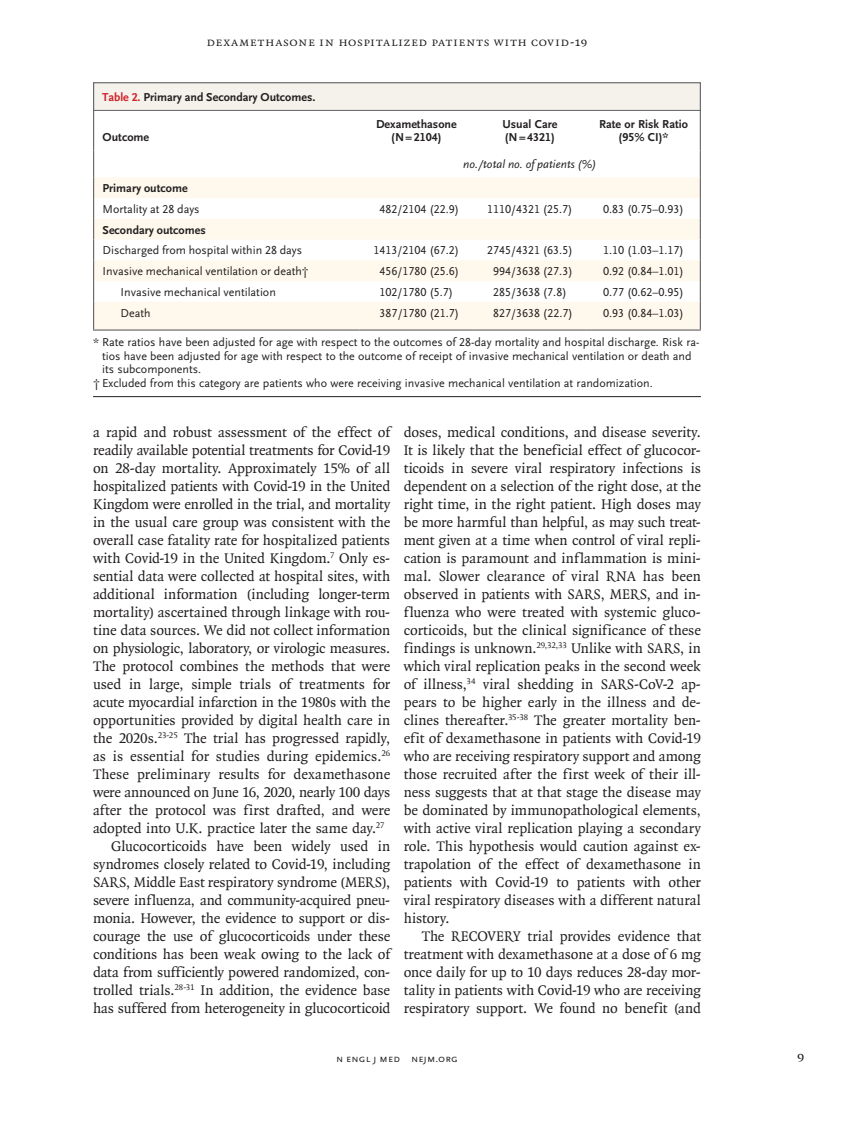
<style>
.page{position:relative;width:851px;height:1134px;background:#fff}
.page>*{position:absolute;margin:0;border:0;box-sizing:border-box;transform-origin:0 0}
.t1{font:15px/18px "OTNEJM Quadraat";letter-spacing:-.005em;color:#231f20;text-align:justify}
.t2{font:14.25px "OTNEJM Quadraat Cap";color:#231f20}
.t3{font:12.75px "OTNEJM Quadraat Small Cap";letter-spacing:.05em;color:#231f20}
.t4{font:12px "OTNEJM Scala Sans LF";color:#231f20}
.t5{font:700 12px/13.5px "OTNEJM Scala Sans LF";color:#231f20;text-align:center}
.t6{font:italic 12px "OTNEJM Scala Sans LF";color:#231f20}
.t7{font:10.8px "OTNEJM Scala Sans LF Cap";letter-spacing:.01em;color:#231f20}
.s1{color:#d1232a}
</style>
<div class="page">
<div style="left:93px;top:83px;width:607px;height:28px;background:#f5f1eb"></div>
<div style="left:93px;top:82px;width:607px;height:29px;border:1px solid #636366"></div>
<hr style="left:93px;top:110px;width:607px;height:1px;background:#636366">
<svg style="left:94px;top:177px;width:605px;height:153px;fill:#fef9ec"></svg>
<hr style="left:93px;top:110px;width:1px;height:40px;background:#636366">
<hr style="left:699px;top:110px;width:1px;height:40px;background:#636366">
<svg style="left:93px;top:150px;width:1px;height:180px"></svg>
<svg style="left:699px;top:150px;width:1px;height:180px"></svg>
<hr style="left:93px;top:330px;width:266px;height:1px;background:#636366">
<hr style="left:359px;top:330px;width:114px;height:1px;background:#636366">
<hr style="left:473px;top:330px;width:113px;height:1px;background:#636366">
<hr style="left:586px;top:330px;width:114px;height:1px;background:#636366">
<hr style="left:93px;top:396px;width:607px;height:1px;background:#231f20">
<p class="t3" style="left:206px;top:35px;width:382px">Dexamethasone in Hospitalized Patients with Covid-19</p>
<p class="t5" style="left:102px;top:90px;width:215px"><span class="s1">Table 2.</span> Primary and Secondary Outcomes.</p>
<p class="t5" style="left:103px;top:131px;width:48px">Outcome</p>
<p class="t5" style="left:376px;top:118px;width:82px">Dexamethasone (N=2104)</p>
<p class="t5" style="left:502px;top:118px;width:56px;text-align:left">Usual Care (N=4321)</p>
<p class="t5" style="left:599px;top:118px;width:90px">Rate or Risk Ratio (95% CI)*</p>
<p class="t6" style="left:463px;top:158px;width:135px">no./total no. of patients (%)</p>
<p class="t5" style="left:103px;top:182px;width:86px">Primary outcome</p>
<p class="t4" style="left:103px;top:202px;width:98px">Mortality at 28 days</p>
<p class="t4" style="left:379px;top:202px;width:81px">482/2104 (22.9)</p>
<p class="t4" style="left:487px;top:202px;width:87px">1110/4321 (25.7)</p>
<p class="t4" style="left:603px;top:202px;width:82px">0.83 (0.75–0.93)</p>
<p class="t5" style="left:103px;top:223px;width:105px">Secondary outcomes</p>
<p class="t4" style="left:103px;top:244px;width:201px">Discharged from hospital within 28 days</p>
<p class="t4" style="left:373px;top:244px;width:87px">1413/2104 (67.2)</p>
<p class="t4" style="left:487px;top:244px;width:87px">2745/4321 (63.5)</p>
<p class="t4" style="left:603px;top:244px;width:82px">1.10 (1.03–1.17)</p>
<p class="t4" style="left:103px;top:265px;width:208px">Invasive mechanical ventilation or death†</p>
<p class="t4" style="left:379px;top:265px;width:81px">456/1780 (25.6)</p>
<p class="t4" style="left:493px;top:265px;width:81px">994/3638 (27.3)</p>
<p class="t4" style="left:603px;top:265px;width:82px">0.92 (0.84–1.01)</p>
<p class="t4" style="left:121px;top:285px;width:157px">Invasive mechanical ventilation</p>
<p class="t4" style="left:379px;top:285px;width:75px">102/1780 (5.7)</p>
<p class="t4" style="left:493px;top:285px;width:75px">285/3638 (7.8)</p>
<p class="t4" style="left:603px;top:285px;width:82px">0.77 (0.62–0.95)</p>
<p class="t4" style="left:121px;top:306px;width:32px">Death</p>
<p class="t4" style="left:379px;top:306px;width:81px">387/1780 (21.7)</p>
<p class="t4" style="left:493px;top:306px;width:81px">827/3638 (22.7)</p>
<p class="t4" style="left:603px;top:306px;width:82px">0.93 (0.84–1.03)</p>
<p class="t4" style="left:93px;top:336px;width:608px">* Rate ratios have been adjusted for age with respect to the outcomes of 28-day mortality and hospital discharge. Risk ra-</p>
<p class="t4" style="left:102px;top:349px;width:591px">tios have been adjusted for age with respect to the outcome of receipt of invasive mechanical ventilation or death and</p>
<p class="t4" style="left:102px;top:363px;width:101px">its subcomponents.</p>
<p class="t4" style="left:93px;top:376px;width:561px">† Excluded from this category are patients who were receiving invasive mechanical ventilation at randomization.</p>
<p class="t1" style="left:93px;top:423px;width:298px">a rapid and robust assessment of the effect of</p>
<p class="t1" style="left:93px;top:441px;width:299px">readily available potential treatments for Covid-19</p>
<p class="t1" style="left:93px;top:459px;width:298px">on 28-day mortality. Approximately 15% of all</p>
<p class="t1" style="left:93px;top:477px;width:299px">hospitalized patients with Covid-19 in the United</p>
<p class="t1" style="left:93px;top:495px;width:299px">Kingdom were enrolled in the trial, and mortality</p>
<p class="t1" style="left:93px;top:513px;width:299px">in the usual care group was consistent with the</p>
<p class="t1" style="left:93px;top:531px;width:298px">overall case fatality rate for hospitalized patients</p>
<p class="t1" style="left:93px;top:549px;width:299px">with Covid-19 in the United Kingdom.<sup>7</sup> Only es-</p>
<p class="t1" style="left:93px;top:567px;width:299px">sential data were collected at hospital sites, with</p>
<p class="t1" style="left:93px;top:585px;width:299px">additional information (including longer-term</p>
<p class="t1" style="left:93px;top:603px;width:298px">mortality) ascertained through linkage with rou-</p>
<p class="t1" style="left:93px;top:621px;width:299px">tine data sources. We did not collect information</p>
<p class="t1" style="left:93px;top:639px;width:298px">on physiologic, laboratory, or virologic measures.</p>
<p class="t1" style="left:93px;top:657px;width:299px">The protocol combines the methods that were</p>
<p class="t1" style="left:93px;top:675px;width:299px">used in large, simple trials of treatments for</p>
<p class="t1" style="left:93px;top:693px;width:299px">acute myocardial infarction in the 1980s with the</p>
<p class="t1" style="left:93px;top:711px;width:299px">opportunities provided by digital health care in</p>
<p class="t1" style="left:93px;top:729px;width:298px">the 2020s.<sup>23-25</sup> The trial has progressed rapidly,</p>
<p class="t1" style="left:93px;top:747px;width:299px">as is essential for studies during epidemics.<sup>26</sup></p>
<p class="t1" style="left:93px;top:765px;width:299px">These preliminary results for dexamethasone</p>
<p class="t1" style="left:93px;top:783px;width:298px">were announced on June 16, 2020, nearly 100 days</p>
<p class="t1" style="left:93px;top:801px;width:299px">after the protocol was first drafted, and were</p>
<p class="t1" style="left:93px;top:819px;width:293px">adopted into U.K. practice later the same day.<sup>27</sup></p>
<p class="t1" style="left:111px;top:837px;width:280px">Glucocorticoids have been widely used in</p>
<p class="t1" style="left:93px;top:855px;width:299px">syndromes closely related to Covid-19, including</p>
<p class="t1" style="left:93px;top:873px;width:298px">SARS, Middle East respiratory syndrome (MERS),</p>
<p class="t1" style="left:93px;top:891px;width:298px">severe influenza, and community-acquired pneu-</p>
<p class="t1" style="left:93px;top:909px;width:298px">monia. However, the evidence to support or dis-</p>
<p class="t1" style="left:93px;top:927px;width:299px">courage the use of glucocorticoids under these</p>
<p class="t1" style="left:93px;top:945px;width:298px">conditions has been weak owing to the lack of</p>
<p class="t1" style="left:93px;top:963px;width:298px">data from sufficiently powered randomized, con-</p>
<p class="t1" style="left:93px;top:981px;width:298px">trolled trials.<sup>28-31</sup> In addition, the evidence base</p>
<p class="t1" style="left:93px;top:999px;width:299px">has suffered from heterogeneity in glucocorticoid</p>
<p class="t1" style="left:403px;top:423px;width:299px">doses, medical conditions, and disease severity.<br>It is likely that the beneficial effect of glucocor&shy;ticoids in severe viral respiratory infections is dependent on a selection of the right dose, at the right time, in the right patient. High doses may be more harmful than helpful, as may such treat&shy;ment given at a time when control of viral repli&shy;cation is paramount and inflammation is mini&shy;mal. Slower clearance of viral RNA has been observed in patients with SARS, MERS, and in&shy;fluenza who were treated with systemic gluco&shy;corticoids, but the clinical significance of these findings is unknown.<sup>29,32,33</sup> Unlike with SARS, in which viral replication peaks in the second week of illness,<sup>34</sup> viral shedding in SARS-CoV-2 ap&shy;pears to be higher early in the illness and de&shy;clines thereafter.<sup>35-38</sup> The greater mortality ben&shy;efit of dexamethasone in patients with Covid-19 who are receiving respiratory support and among those recruited after the first week of their ill&shy;ness suggests that at that stage the disease may be dominated by immunopathological elements, with active viral replication playing a secondary role. This hypothesis would caution against ex&shy;trapolation of the effect of dexamethasone in patients with Covid-19 to patients with other viral respiratory diseases with a different natural history.</p>
<p class="t1" style="left:404px;top:927px;width:299px;text-indent:18px">The RECOVERY trial provides evidence that treatment with dexamethasone at a dose of 6 mg once daily for up to 10 days reduces 28-day mor&shy;tality in patients with Covid-19 who are receiving respiratory support. We found no benefit (and</p>
<p class="t7" style="left:336px;top:1053px;width:123px">n engl j med nejm.org</p>
<p class="t2" style="left:797px;top:1048px;width:9px">9</p>
</div>
